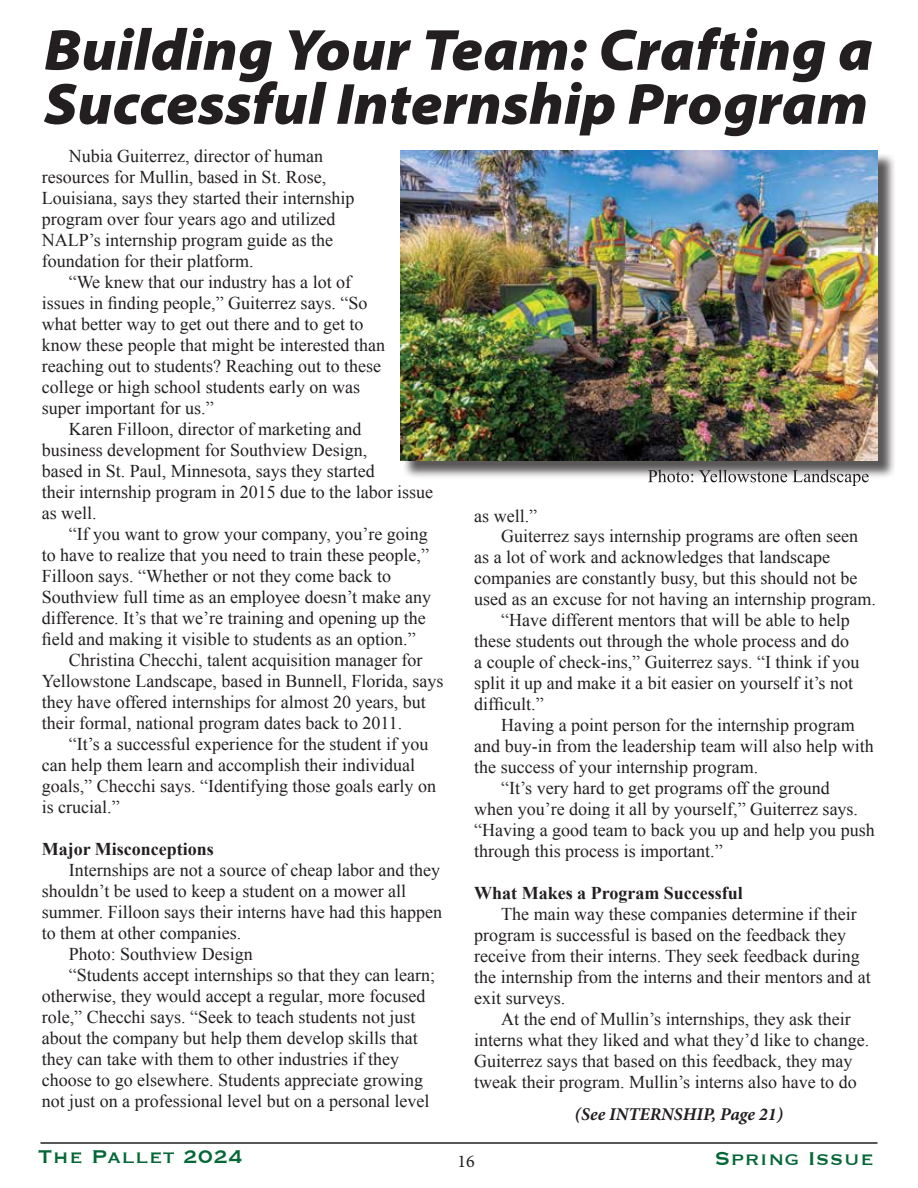
<style>
.page{position:relative;width:918px;height:1188px;background:#fff}
.page>*{position:absolute;margin:0;border:0;box-sizing:border-box;transform-origin:0 0}
.t1{font:italic 900 semi-expanded 58.5px/54px "Myriad Pro";color:#231f20}
.t2{font:24px "Copperplate";letter-spacing:.02em;color:#046736}
.t3{font:18px/21px "Times New Roman";color:#231f20}
.t4{font:700 18px "Times New Roman";color:#231f20}
.t5{font:italic 700 18px "Minion Pro";color:#231f20}
.t6{font:18px "Minion Pro";color:#231f20}
</style>
<div class="page">
<hr style="left:40px;top:1142px;width:838px;height:2px;background:#231f20">
<div style="left:402px;top:153px;width:494px;height:326px;background:#231f20;opacity:.75"></div>
<img style="left:400px;top:151px;width:478px;height:309px">
<svg style="left:648px;top:470px;width:221px;height:16px"></svg>
<h1 class="t1" style="left:44px;top:21px;width:830px">Building Your Team: Crafting a<br>Successful Internship Program</h1>
<p class="t3" style="left:42px;top:145px;width:314px;text-indent:27px">Nubia Guiterrez, director of human resources for Mullin, based in St. Rose, Louisiana, says they started their internship program over four years ago and utilized NALP’s internship program guide as the foundation for their platform.</p>
<p class="t3" style="left:42px;top:271px;width:345px;text-indent:27px">“We knew that our industry has a lot of issues in finding people,” Guiterrez says. “So what better way to get out there and to get to know these people that might be interested than reaching out to students? Reaching out to these college or high school students early on was super important for us.”</p>
<p class="t3" style="left:42px;top:418px;width:393px;text-indent:27px">Karen Filloon, director of marketing and<br>business development for Southview Design,<br>based in St. Paul, Minnesota, says they started<br>their internship program in 2015 due to the labor issue as well.</p>
<p class="t3" style="left:69px;top:523px;width:361px">“If you want to grow your company, you’re going</p>
<p class="t3" style="left:42px;top:544px;width:389px">to have to realize that you need to train these people,”</p>
<p class="t3" style="left:42px;top:565px;width:351px">Filloon says. “Whether or not they come back to</p>
<p class="t3" style="left:42px;top:586px;width:391px">Southview full time as an employee doesn’t make any</p>
<p class="t3" style="left:42px;top:607px;width:386px">difference. It’s that we’re training and opening up the</p>
<p class="t3" style="left:42px;top:628px;width:376px">field and making it visible to students as an option.”</p>
<p class="t3" style="left:69px;top:649px;width:355px">Christina Checchi, talent acquisition manager for</p>
<p class="t3" style="left:42px;top:670px;width:403px">Yellowstone Landscape, based in Bunnell, Florida, says</p>
<p class="t3" style="left:42px;top:691px;width:386px">they have offered internships for almost 20 years, but</p>
<p class="t3" style="left:42px;top:712px;width:362px">their formal, national program dates back to 2011.</p>
<p class="t3" style="left:69px;top:733px;width:361px">“It’s a successful experience for the student if you</p>
<p class="t3" style="left:42px;top:754px;width:375px">can help them learn and accomplish their individual</p>
<p class="t3" style="left:42px;top:775px;width:396px">goals,” Checchi says. “Identifying those goals early on</p>
<p class="t3" style="left:42px;top:796px;width:79px">is crucial.”</p>
<p class="t4" style="left:42px;top:837px;width:174px">Major Misconceptions</p>
<p class="t3" style="left:69px;top:859px;width:373px">Internships are not a source of cheap labor and they</p>
<p class="t3" style="left:42px;top:880px;width:366px">shouldn’t be used to keep a student on a mower all</p>
<p class="t3" style="left:42px;top:901px;width:402px">summer. Filloon says their interns have had this happen</p>
<p class="t3" style="left:42px;top:922px;width:201px">to them at other companies.</p>
<p class="t3" style="left:69px;top:943px;width:186px">Photo: Southview Design</p>
<p class="t3" style="left:69px;top:964px;width:368px">“Students accept internships so that they can learn;</p>
<p class="t3" style="left:42px;top:985px;width:385px">otherwise, they would accept a regular, more focused</p>
<p class="t3" style="left:42px;top:1006px;width:375px">role,” Checchi says. “Seek to teach students not just</p>
<p class="t3" style="left:42px;top:1027px;width:377px">about the company but help them develop skills that</p>
<p class="t3" style="left:42px;top:1048px;width:359px">they can take with them to other industries if they</p>
<p class="t3" style="left:42px;top:1069px;width:383px">choose to go elsewhere. Students appreciate growing</p>
<p class="t3" style="left:42px;top:1090px;width:389px">not just on a professional level but on a personal level</p>
<p class="t3" style="left:474px;top:505px;width:64px">as well.”</p>
<p class="t3" style="left:501px;top:525px;width:358px">Guiterrez says internship programs are often seen</p>
<p class="t3" style="left:474px;top:546px;width:357px">as a lot of work and acknowledges that landscape</p>
<p class="t3" style="left:474px;top:567px;width:385px">companies are constantly busy, but this should not be</p>
<p class="t3" style="left:474px;top:588px;width:403px">used as an excuse for not having an internship program.</p>
<p class="t3" style="left:501px;top:609px;width:350px">“Have different mentors that will be able to help</p>
<p class="t3" style="left:474px;top:630px;width:376px">these students out through the whole process and do</p>
<p class="t3" style="left:474px;top:651px;width:387px">a couple of check-ins,” Guiterrez says. “I think if you</p>
<p class="t3" style="left:474px;top:672px;width:380px">split it up and make it a bit easier on yourself it’s not</p>
<p class="t3" style="left:474px;top:693px;width:71px">difficult.”</p>
<p class="t3" style="left:501px;top:714px;width:355px">Having a point person for the internship program</p>
<p class="t3" style="left:474px;top:735px;width:401px">and buy-in from the leadership team will also help with</p>
<p class="t3" style="left:474px;top:756px;width:285px">the success of your internship program.</p>
<p class="t3" style="left:501px;top:777px;width:330px">“It’s very hard to get programs off the ground</p>
<p class="t3" style="left:474px;top:798px;width:385px">when you’re doing it all by yourself,” Guiterrez says.</p>
<p class="t3" style="left:474px;top:819px;width:402px">“Having a good team to back you up and help you push</p>
<p class="t3" style="left:474px;top:840px;width:250px">through this process is important.”</p>
<p class="t4" style="left:474px;top:880px;width:270px">What Makes a Program Successful</p>
<p class="t3" style="left:474px;top:903px;width:398px;text-indent:27px">The main way these companies determine if their program is successful is based on the feedback they receive from their interns. They seek feedback during the internship from the interns and their mentors and at exit surveys.</p>
<p class="t3" style="left:474px;top:1008px;width:396px;text-indent:27px">At the end of Mullin’s internships, they ask their interns what they liked and what they’d like to change.<br>Guiterrez says that based on this feedback, they may tweak their program. Mullin’s interns also have to do</p>
<p class="t5" style="left:574px;top:1102px;width:210px">(See INTERNSHIP, Page 21)</p>
<h2 class="t2" style="left:38px;top:1141px;width:207px">The Pallet 2024</h2>
<p class="t6" style="left:457px;top:1149px;width:19px">16</p>
<h2 class="t2" style="left:714px;top:1143px;width:161px">Spring Issue</h2>
</div>
